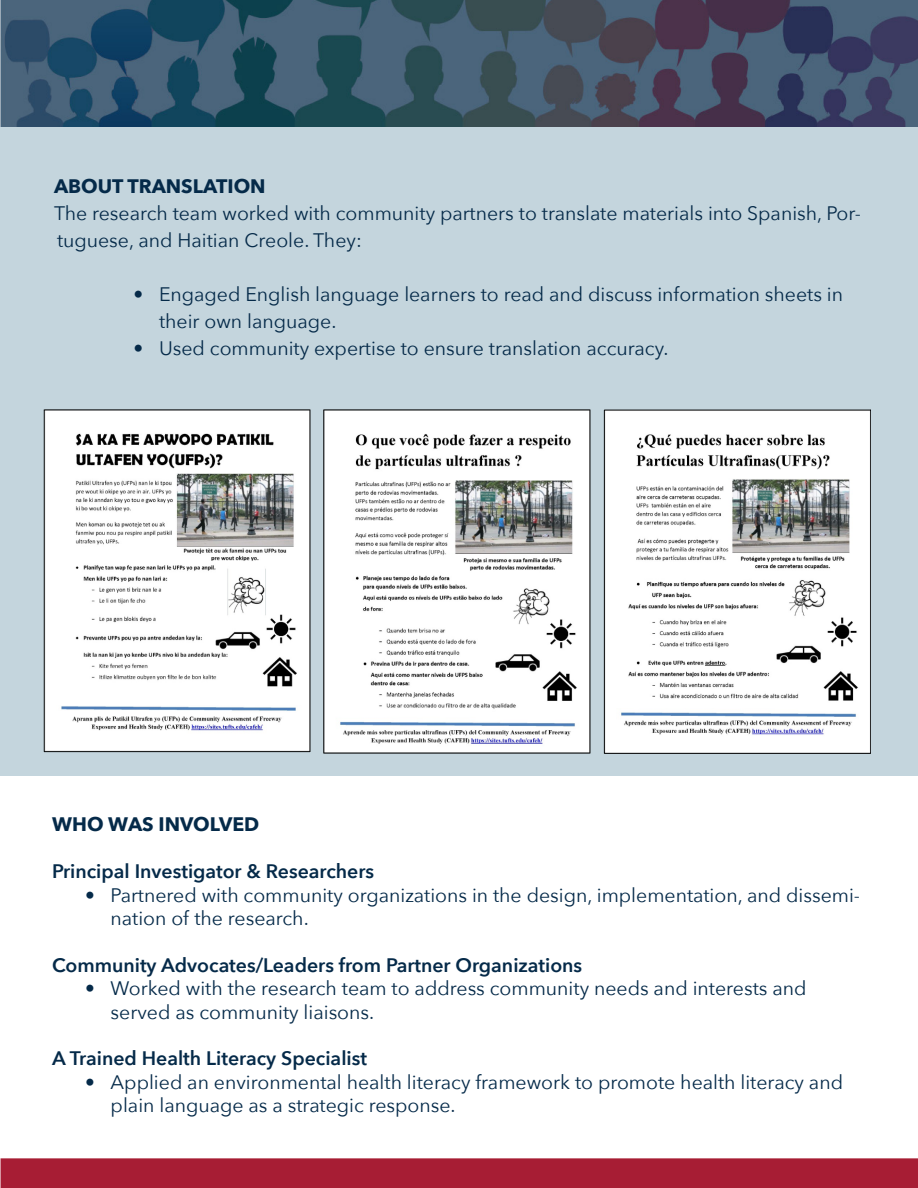
<style>
.page{position:relative;width:918px;height:1188px;background:#fff}
.page>*{position:absolute;margin:0;border:0;box-sizing:border-box;transform-origin:0 0}
.t1{font:19.5px/23.4px "Avenir Next";color:#052a49}
.t2{font:600 19.5px "Avenir Next";color:#052a49}
.t3{font:700 19.5px "Avenir Next";color:#052a49}
</style>
<div class="page">
<img style="left:0;top:0;width:918px;height:127px">
<div style="left:0;top:1158px;width:918px;height:30px;background:#a71d34"></div>
<div style="left:1px;top:127px;width:917px;height:649px;background:#c4d5dd"></div>
<img style="left:44px;top:410px;width:266px;height:343px">
<img style="left:324px;top:410px;width:266px;height:343px">
<img style="left:604px;top:410px;width:267px;height:343px">
<p class="t3" style="left:54px;top:169px;width:213px">ABOUT TRANSLATION</p>
<p class="t1" style="left:54px;top:199px;width:809px;line-height:27px">The research team worked with community partners to translate materials into Spanish, Por&shy;tuguese, and Haitian Creole. They:</p>
<p class="t1" style="left:159px;top:280px;width:686px;line-height:27px;text-indent:-26px">• Engaged English language learners to read and discuss information sheets in their own language.</p>
<p class="t1" style="left:134px;top:336px;width:537px">• Used community expertise to ensure translation accuracy.</p>
<p class="t3" style="left:52px;top:808px;width:209px">WHO WAS INVOLVED</p>
<p class="t2" style="left:52px;top:855px;width:324px">Principal Investigator &amp; Researchers</p>
<p class="t1" style="left:111px;top:882px;width:751px;text-indent:-26px">• Partnered with community organizations in the design, implementation, and dissemi&shy;nation of the research.</p>
<p class="t2" style="left:52px;top:948px;width:532px">Community Advocates/Leaders from Partner Organizations</p>
<p class="t1" style="left:111px;top:976px;width:697px;text-indent:-26px">• Worked with the research team to address community needs and interests and served as community liaisons.</p>
<p class="t2" style="left:52px;top:1042px;width:316px">A Trained Health Literacy Specialist</p>
<p class="t1" style="left:111px;top:1069px;width:734px;text-indent:-26px">• Applied an environmental health literacy framework to promote health literacy and plain language as a strategic response.</p>
</div>
